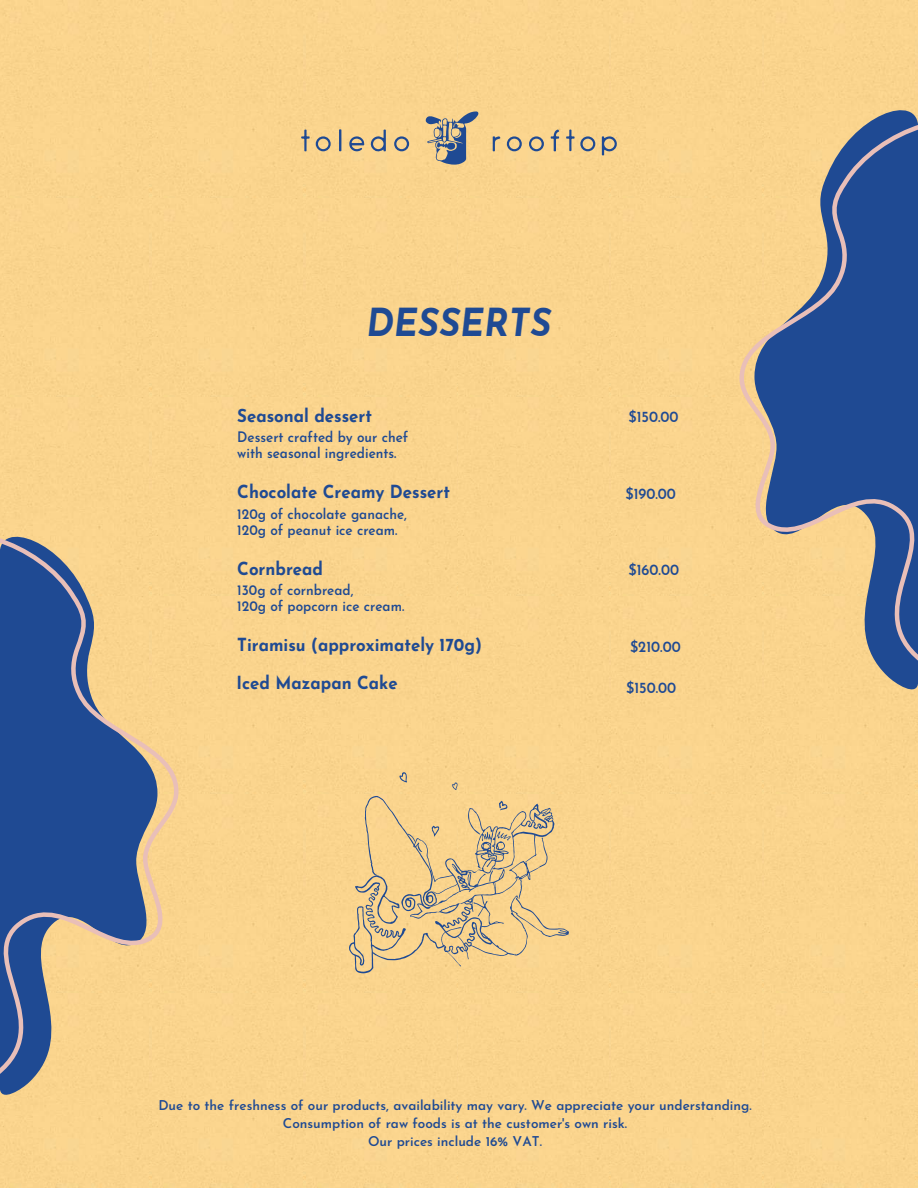
<style>
.page{position:relative;width:918px;height:1188px;background:#fff}
.page>*{position:absolute;margin:0;border:0;box-sizing:border-box;transform-origin:0 0}
.t1{font:italic 700 38.55px "Josefin Sans";color:#1f4a93;scale:.93 1}
.t2{font:700 18px "Josefin Sans";color:#1f4a93;scale:.93 1}
.t3{font:600 15.45px "Josefin Sans";color:#1f4a93;scale:.93 1}
.t4{font:600 14.4px/16.2px "Josefin Sans";color:#1f4a93;scale:.93 1}
.t5{font:600 13.5px/18px "Josefin Sans";color:#1f4a93;text-align:center}
</style>
<div class="page">
<div style="left:0;top:518px;width:162px;height:586px;background:#fad48d"></div>
<svg style="left:749px;top:90px;width:169px;height:609px;background:#e6c78d"></svg>
<svg style="left:729px;top:120px;width:189px;height:546px;background:#898c91"></svg>
<svg style="left:0;top:534px;width:189px;height:546px;background:#909091"></svg>
<svg style="left:551px;top:129px;width:8px;height:22px"></svg>
<svg style="left:301px;top:130px;width:9px;height:21px"></svg>
<svg style="left:339px;top:129px;width:2px;height:22px"></svg>
<svg style="left:493px;top:136px;width:7px;height:15px"></svg>
<svg style="left:370px;top:130px;width:16px;height:22px"></svg>
<svg style="left:602px;top:135px;width:16px;height:20px"></svg>
<svg style="left:348px;top:136px;width:16px;height:17px"></svg>
<svg style="left:394px;top:136px;width:15px;height:15px"></svg>
<svg style="left:566px;top:130px;width:29px;height:21px"></svg>
<svg style="left:316px;top:136px;width:15px;height:15px"></svg>
<svg style="left:507px;top:136px;width:15px;height:15px"></svg>
<svg style="left:529px;top:136px;width:15px;height:15px"></svg>
<svg style="left:425px;top:111px;width:54px;height:54px;background:#ada48e"></svg>
<svg style="left:349px;top:772px;width:220px;height:201px;background:#e6c88d"></svg>
<h1 class="t1" style="left:366px;top:290px;width:200px">DESSERTS</h1>
<h2 class="t2" style="left:237px;top:399px;width:146px">Seasonal dessert</h2>
<p class="t3" style="left:629px;top:404px;width:55px">$150.00</p>
<p class="t4" style="left:237px;top:427px;width:185px">Dessert crafted by our chef with seasonal ingredients.</p>
<h2 class="t2" style="left:237px;top:476px;width:230px">Chocolate Creamy Dessert</h2>
<p class="t3" style="left:626px;top:480px;width:56px">$190.00</p>
<p class="t4" style="left:237px;top:504px;width:184px">120g of chocolate ganache,<br>120g of peanut ice cream.</p>
<h2 class="t2" style="left:237px;top:552px;width:94px">Cornbread</h2>
<p class="t3" style="left:629px;top:557px;width:56px">$160.00</p>
<p class="t4" style="left:237px;top:580px;width:181px">130g of cornbread,<br>120g of popcorn ice cream.</p>
<h2 class="t2" style="left:237px;top:629px;width:265px">Tiramisu (approximately 170g)</h2>
<p class="t3" style="left:630px;top:633px;width:56px">$210.00</p>
<h2 class="t2" style="left:237px;top:667px;width:175px">Iced Mazapan Cake</h2>
<p class="t3" style="left:626px;top:675px;width:55px">$150.00</p>
<p class="t5" style="left:158px;top:1094px;width:595px">Due to the freshness of our products, availability may vary. We appreciate your understanding.<br>Consumption of raw foods is at the customer's own risk.<br>Our prices include 16% VAT.</p>
</div>
